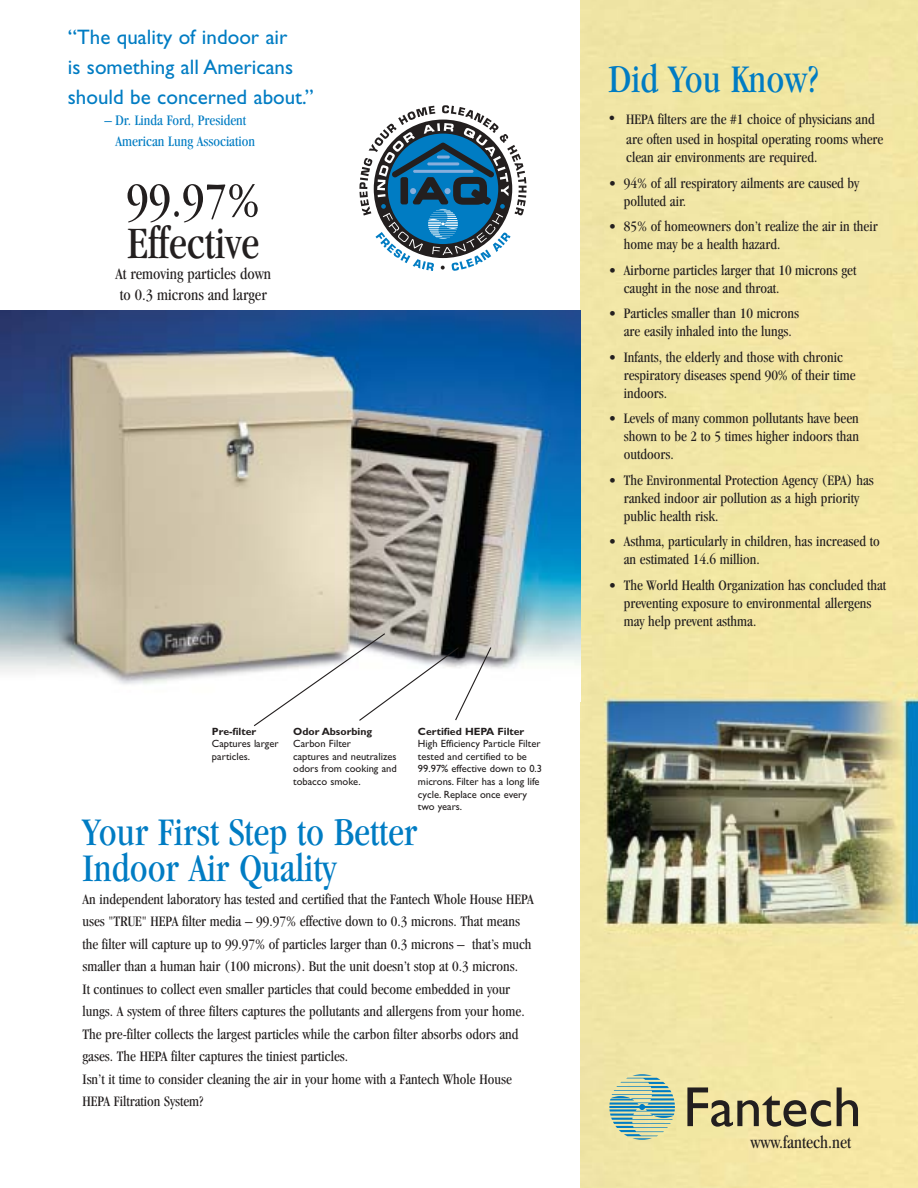
<style>
.page{position:relative;width:918px;height:1188px;background:#fff}
.page>*{position:absolute;margin:0;border:0;box-sizing:border-box;transform-origin:0 0}
.t1{font:condensed 50.25px "Garamond";color:#231f1f}
.t2{font:condensed 46.5px "Garamond";color:#231f1f}
.t3{font:condensed 40.5px/36px "Garamond";color:#007cc3}
.t4{font:21px/30px "Gill Sans";color:#007cc3;scale:1.05 1}
.t5{font:condensed 18px "Garamond";color:#231f1f}
.t6{font:condensed 16.5px/21px "Garamond";color:#231f1f}
.t7{font:condensed 15px/18px "Garamond";color:#231f1f}
.t8{font:condensed 15px/21px "Garamond";color:#007cc3}
.t9{font:10.5px/12.6px "Gill Sans";color:#231f1f}
.t10{font:700 10.5px "Gill Sans";color:#231f1f}
.s1{font-family:"Gill Sans";font-stretch:normal;font-size:18px}
</style>
<div class="page">
<img style="left:580px;top:0;width:338px;height:1188px">
<svg style="left:609px;top:1074px;width:66px;height:66px;background:#aac6ad"></svg>
<svg style="left:687px;top:1087px;width:144px;height:40px;background:#b4aa7c"></svg>
<svg style="left:837px;top:1087px;width:21px;height:39px"></svg>
<img style="left:0;top:310px;width:580px;height:374px">
<svg style="left:253px;top:632px;width:239px;height:95px"></svg>
<svg style="left:359px;top:105px;width:168px;height:166px"></svg>
<h3 class="t4" style="left:68px;top:24px;width:236px">“The quality of indoor air<br>is something all Americans should be concerned about.”</h3>
<p class="t8" style="left:115px;top:111px;width:141px;text-indent:-11px">– Dr. Linda Ford, President<br>American Lung Association</p>
<h1 class="t1" style="left:126px;top:181px;width:135px">99.97%</h1>
<h2 class="t2" style="left:127px;top:225px;width:133px">Effective</h2>
<p class="t6" style="left:115px;top:265px;width:157px">At removing particles down to 0.3 microns and larger</p>
<p class="t10" style="left:212px;top:727px;width:46px">Pre-filter</p>
<p class="t9" style="left:212px;top:738px;width:68px">Captures larger particles.</p>
<p class="t10" style="left:293px;top:727px;width:80px">Odor Absorbing</p>
<p class="t9" style="left:293px;top:738px;width:105px">Carbon Filter<br>captures and neutralizes odors from cooking and tobacco smoke.</p>
<p class="t10" style="left:418px;top:727px;width:108px">Certified HEPA Filter</p>
<p class="t9" style="left:418px;top:738px;width:126px">High Efficiency Particle Filter tested and certified to be<br>99.97% effective down to 0.3 microns. Filter has a long life cycle. Replace once every two years.</p>
<h3 class="t3" style="left:82px;top:817px;width:336px">Your First Step to Better<br>Indoor Air Quality</h3>
<p class="t7" style="left:82px;top:889px;width:453px;line-height:22.5px">An independent laboratory has tested and certified that the Fantech Whole House HEPA uses "TRUE" HEPA filter media – 99.97% effective down to 0.3 microns. That means the filter will capture up to 99.97% of particles larger than 0.3 microns – that’s much smaller than a human hair (100 microns). But the unit doesn’t stop at 0.3 microns.<br>It continues to collect even smaller particles that could become embedded in your lungs. A system of three filters captures the pollutants and allergens from your home.<br>The pre-filter collects the largest particles while the carbon filter absorbs odors and gases. The HEPA filter captures the tiniest particles.<br>Isn’t it time to consider cleaning the air in your home with a Fantech Whole House HEPA Filtration System?</p>
<h3 class="t3" style="left:609px;top:65px;width:211px">Did You Know?</h3>
<p class="t7" style="left:626px;top:111px;width:259px;line-height:20px;text-indent:-17px"><span class="s1">•</span> HEPA filters are the #1 choice of physicians and are often used in hospital operating rooms where</p>
<p class="t7" style="left:626px;top:150px;width:193px">clean air environments are required.</p>
<p class="t7" style="left:624px;top:175px;width:237px;text-indent:-15px">• 94% of all respiratory ailments are caused by polluted air.</p>
<p class="t7" style="left:624px;top:219px;width:255px;text-indent:-15px">• 85% of homeowners don’t realize the air in their home may be a health hazard.</p>
<p class="t7" style="left:624px;top:262px;width:234px;text-indent:-15px">• Airborne particles larger that 10 microns get caught in the nose and throat.</p>
<p class="t7" style="left:609px;top:306px;width:192px;text-align:center">• Particles smaller than 10 microns are easily inhaled into the lungs.</p>
<p class="t7" style="left:624px;top:349px;width:233px;text-indent:-15px">• Infants, the elderly and those with chronic respiratory diseases spend 90% of their time indoors.</p>
<p class="t7" style="left:624px;top:411px;width:237px;text-align:justify;text-indent:-15px">• Levels of many common pollutants have been shown to be 2 to 5 times higher indoors than outdoors.</p>
<p class="t7" style="left:624px;top:472px;width:252px;text-indent:-15px">• The Environmental Protection Agency (EPA) has ranked indoor air pollution as a high priority public health risk.</p>
<p class="t7" style="left:624px;top:534px;width:257px;text-indent:-15px">• Asthma, particularly in children, has increased to an estimated 14.6 million.</p>
<p class="t7" style="left:624px;top:577px;width:264px;text-indent:-15px">• The World Health Organization has concluded that preventing exposure to environmental allergens may help prevent asthma.</p>
<p class="t5" style="left:751px;top:1135px;width:102px">www.fantech.net</p>
</div>
